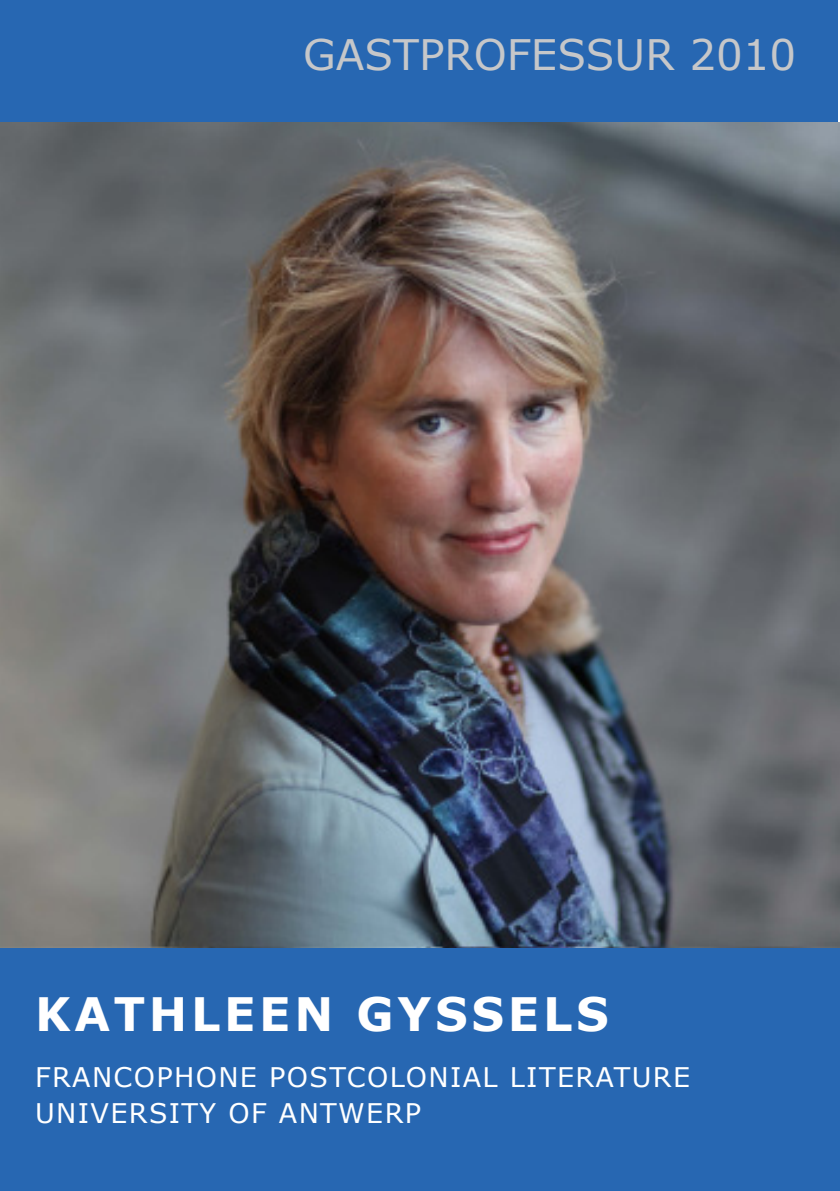
<style>
.page{position:relative;width:840px;height:1191px;background:#fff}
.page>*{position:absolute;margin:0;border:0;box-sizing:border-box;transform-origin:0 0}
.t1{font:700 46px "Verdana";letter-spacing:.08em;color:#fff}
.t2{font:42px "Verdana";color:#c6c7c9}
.t3{font:27px "Verdana";letter-spacing:.05em;color:#fff}
</style>
<div class="page">
<div style="left:0;top:0;width:837px;height:123px;background:#2767b2"></div>
<div style="left:0;top:948px;width:839px;height:243px;background:#2767b2"></div>
<img style="left:0;top:122px;width:839px;height:825px">
<p class="t2" style="left:303px;top:25px;width:494px">GASTPROFESSUR 2010</p>
<p class="t1" style="left:35px;top:981px;width:574px">KATHLEEN GYSSELS</p>
<p class="t3" style="left:35px;top:1058px;width:656px">FRANCOPHONE POSTCOLONIAL LITERATURE</p>
<p class="t3" style="left:35px;top:1094px;width:387px">UNIVERSITY OF ANTWERP</p>
</div>
